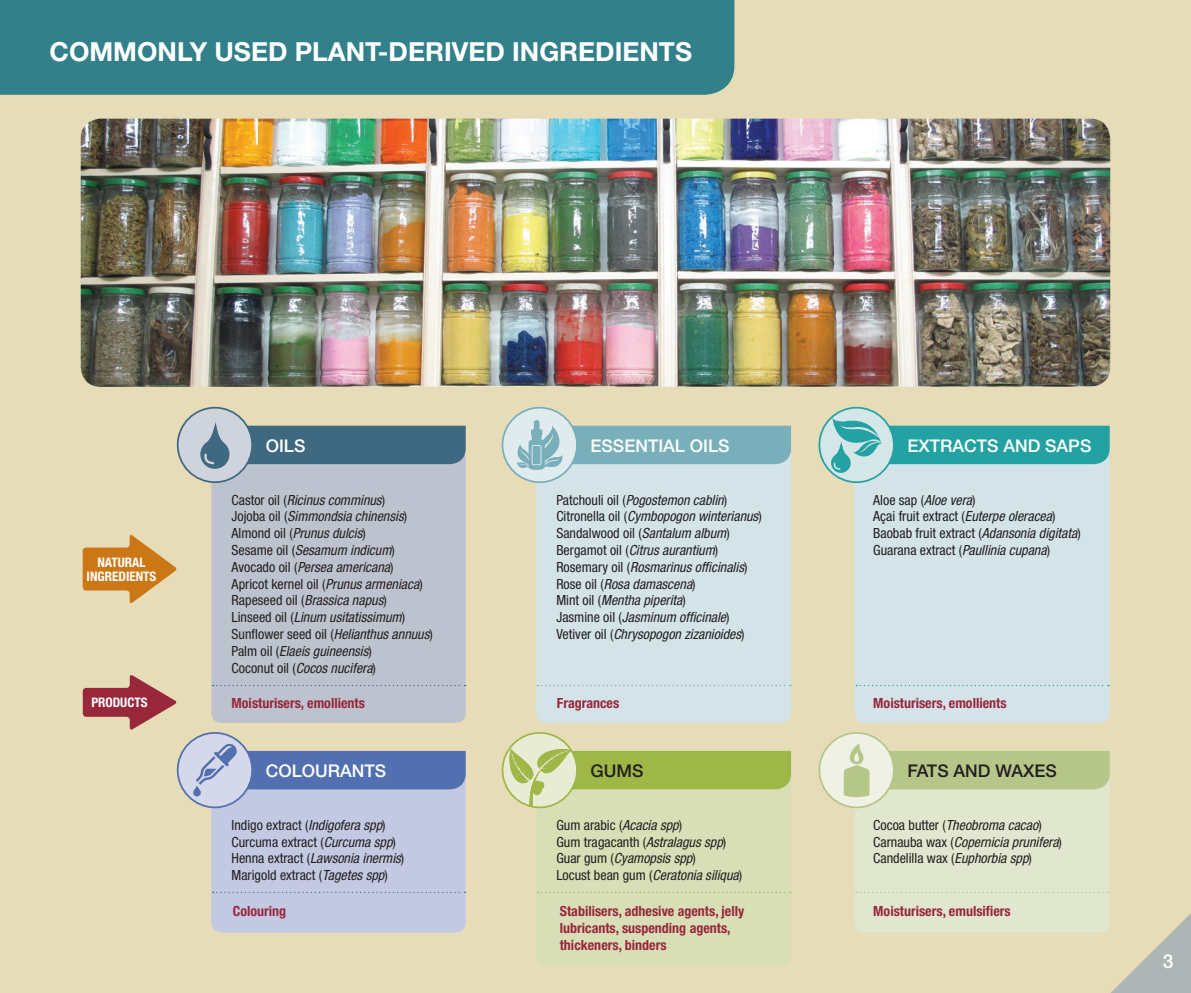
<style>
.page{position:relative;width:1191px;height:993px;background:#fff}
.page>*{position:absolute;margin:0;border:0;box-sizing:border-box;transform-origin:0 0}
.t1{font:700 26.25px "Helvetica Neue LT Std";color:#fff}
.t2{font:500 19.25px "Helvetica Neue LT Std";color:#fff}
.t3{font:500 17.5px "Helvetica Neue LT Std";color:#fff}
.t4{font:500 17.5px "Helvetica Neue LT Std";color:#231f20}
.t5{font:italic condensed 14px/16.8px "Helvetica Neue LT Std";color:#231f20}
.t6{font:condensed 14px/16.8px "Helvetica Neue LT Std";color:#231f20}
.t7{font:700 condensed 14px/16.8px "Helvetica Neue LT Std";color:#98273c}
.t8{font:700 condensed 13.12px/14px "Helvetica Neue LT Std";color:#fff;text-align:center}
.s1{font-style:normal}
.s2{font-style:italic}
</style>
<div class="page">
<div style="left:0;top:0;width:1191px;height:992px;background:#e7dcb8"></div>
<div style="left:0;top:0;width:734px;height:95px;background:#328089"></div>
<img style="left:81px;top:119px;width:1029px;height:267px">
<svg style="left:83px;top:535px;width:94px;height:69px"></svg>
<div style="left:211px;top:464px;width:255px;height:258px;background:#bdc3ce"></div>
<div style="left:536px;top:807px;width:255px;height:157px;background:#d8dfb7"></div>
<div style="left:536px;top:470px;width:255px;height:252px;background:#d3e3e8"></div>
<div style="left:854px;top:473px;width:255px;height:249px;background:#d3e3e8"></div>
<div style="left:247px;top:425px;width:219px;height:39px;background:#3f6881"></div>
<svg style="left:213px;top:684px;width:252px;height:2px"></svg>
<svg style="left:537px;top:684px;width:254px;height:2px"></svg>
<svg style="left:537px;top:891px;width:254px;height:1px"></svg>
<svg style="left:856px;top:684px;width:253px;height:2px"></svg>
<div style="left:178px;top:407px;width:74px;height:75px;background:#cfd3dc;border-radius:50%"></div>
<div style="left:177px;top:406px;width:76px;height:77px;border:2px solid #3f6881;border-radius:50%"></div>
<svg style="left:200px;top:422px;width:30px;height:47px"></svg>
<svg style="left:502px;top:407px;width:75px;height:75px"></svg>
<div style="left:501px;top:406px;width:77px;height:77px;border:2px solid #79afbb;border-radius:50%"></div>
<svg style="left:819px;top:407px;width:75px;height:75px"></svg>
<div style="left:818px;top:406px;width:76px;height:77px;border:2px solid #24a2a3;border-radius:50%"></div>
<svg style="left:831px;top:417px;width:278px;height:56px;background:#69bab7"></svg>
<svg style="left:510px;top:420px;width:281px;height:50px;background:#99c0c6"></svg>
<div style="left:178px;top:732px;width:74px;height:75px;background:#d4d8ea;border-radius:50%"></div>
<div style="left:177px;top:731px;width:76px;height:77px;border:2px solid #526fb0;border-radius:50%"></div>
<svg style="left:502px;top:732px;width:75px;height:75px"></svg>
<svg style="left:507px;top:746px;width:284px;height:61px"></svg>
<div style="left:531px;top:780px;width:11px;height:15px;background:#9fb746;border-radius:50%"></div>
<div style="left:538px;top:781px;width:6px;height:7px;background:#9fb746;border-radius:50%"></div>
<div style="left:501px;top:731px;width:77px;height:77px;border:2px solid #9fb746;border-radius:50%"></div>
<div style="left:819px;top:732px;width:75px;height:75px;background:#eef1e3;border-radius:50%"></div>
<div style="left:818px;top:731px;width:76px;height:77px;border:2px solid #b6c689;border-radius:50%"></div>
<svg style="left:193px;top:743px;width:273px;height:189px;background:#b3bbd6"></svg>
<svg style="left:83px;top:675px;width:94px;height:55px"></svg>
<svg style="left:843px;top:743px;width:348px;height:249px"></svg>
<h1 class="t1" style="left:50px;top:35px;width:644px">COMMONLY USED PLANT-DERIVED INGREDIENTS</h1>
<p class="t8" style="left:87px;top:555px;width:71px">NATURAL<br>INGREDIENTS</p>
<p class="t8" style="left:91px;top:694px;width:58px">PRODUCTS</p>
<p class="t3" style="left:266px;top:435px;width:41px">OILS</p>
<p class="t5" style="left:231px;top:491px;width:203px"><span class="s1">Castor oil (</span>Ricinus comminus<span class="s1">)<br>Jojoba oil (</span>Simmondsia chinensis<span class="s1">)<br>Almond oil (</span>Prunus dulcis<span class="s1">)<br>Sesame oil (</span>Sesamum indicum<span class="s1">)<br>Avocado oil (</span>Persea americana<span class="s1">)<br>Apricot kernel oil (</span>Prunus armeniaca<span class="s1">)<br>Rapeseed oil (</span>Brassica napus<span class="s1">)<br>Linseed oil (</span>Linum usitatissimum<span class="s1">)<br>Sunflower seed oil (</span>Helianthus annuus<span class="s1">)<br>Palm oil (</span>Elaeis guineensis<span class="s1">)<br>Coconut oil (</span>Cocos nucifera<span class="s1">)</span></p>
<p class="t3" style="left:590px;top:435px;width:140px">ESSENTIAL OILS</p>
<p class="t3" style="left:907px;top:435px;width:185px">EXTRACTS AND SAPS</p>
<p class="t5" style="left:556px;top:491px;width:207px"><span class="s1">Patchouli oil (</span>Pogostemon cablin<span class="s1">)<br>Citronella oil (</span>Cymbopogon winterianus<span class="s1">)<br>Sandalwood oil (</span>Santalum album<span class="s1">)<br>Bergamot oil (</span>Citrus aurantium<span class="s1">)<br>Rosemary oil (</span>Rosmarinus officinalis<span class="s1">)<br>Rose oil (</span>Rosa damascena<span class="s1">)<br>Mint oil (</span>Mentha piperita<span class="s1">)<br>Jasmine oil (</span>Jasminum officinale<span class="s1">)<br>Vetiver oil (</span>Chrysopogon zizanioides<span class="s1">)</span></p>
<p class="t6" style="left:873px;top:491px;width:209px">Aloe sap (<span class="s2">Aloe vera</span>)<br>Açai fruit extract (<span class="s2">Euterpe oleracea</span>)<br>Baobab fruit extract (<span class="s2">Adansonia digitata</span>)<br>Guarana extract (<span class="s2">Paullinia cupana</span>)</p>
<p class="t7" style="left:231px;top:694px;width:135px">Moisturisers, emollients</p>
<p class="t7" style="left:557px;top:694px;width:64px">Fragrances</p>
<p class="t7" style="left:873px;top:694px;width:135px">Moisturisers, emollients</p>
<p class="t3" style="left:266px;top:760px;width:122px">COLOURANTS</p>
<p class="t4" style="left:590px;top:760px;width:54px">GUMS</p>
<p class="t4" style="left:907px;top:760px;width:151px">FATS AND WAXES</p>
<p class="t6" style="left:231px;top:816px;width:174px">Indigo extract (<span class="s2">Indigofera spp</span>)<br>Curcuma extract (<span class="s2">Curcuma spp</span>)<br>Henna extract (<span class="s2">Lawsonia inermis</span>)<br>Marigold extract (<span class="s2">Tagetes spp</span>)</p>
<p class="t6" style="left:556px;top:816px;width:187px">Gum arabic (<span class="s2">Acacia spp</span>)<br>Gum tragacanth (<span class="s2">Astralagus spp</span>)<br>Guar gum (<span class="s2">Cyamopsis spp</span>)<br>Locust bean gum (<span class="s2">Ceratonia siliqua</span>)</p>
<p class="t5" style="left:873px;top:816px;width:190px"><span class="s1">Cocoa butter (</span>Theobroma cacao<span class="s1">)<br>Carnauba wax (</span>Copernicia prunifera<span class="s1">)<br>Candelilla wax (</span>Euphorbia spp<span class="s1">)</span></p>
<p class="t7" style="left:233px;top:902px;width:55px">Colouring</p>
<p class="t7" style="left:560px;top:902px;width:186px">Stabilisers, adhesive agents, jelly lubricants, suspending agents, thickeners, binders</p>
<p class="t7" style="left:873px;top:902px;width:139px">Moisturisers, emulsifiers</p>
<h2 class="t2" style="left:1162px;top:949px;width:12px">3</h2>
</div>
